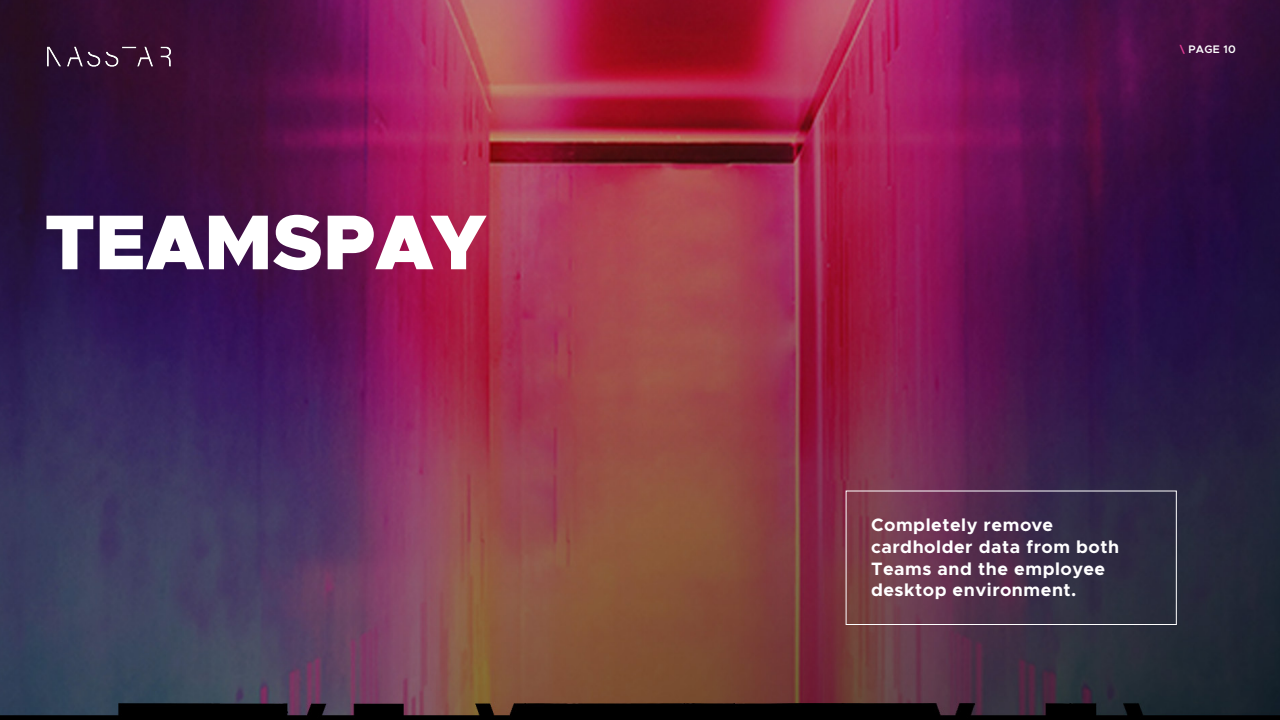
<style>
.page{position:relative;width:1280px;height:720px;background:#fff}
.page>*{position:absolute;margin:0;border:0;box-sizing:border-box;transform-origin:0 0}
.t1{font:900 78px "Metropolis";color:#fff}
.t2{font:700 18px/21.6px "Metropolis";letter-spacing:.03em;color:#fff}
.t3{font:600 11px "Metropolis";letter-spacing:.03em;color:#fff}
.s1{color:#e03b92}
</style>
<div class="page">
<img style="left:0;top:0;width:1280px;height:720px">
<div style="left:846px;top:491px;width:331px;height:134px;border:1px solid #fff"></div>
<img style="left:45px;top:44px;width:144px;height:29px">
<h1 class="t1" style="left:45px;top:192px;width:443px">TEAMSPAY</h1>
<p class="t3" style="left:1180px;top:42px;width:58px"><span class="s1">\</span> PAGE 10</p>
<p class="t2" style="left:871px;top:514px;width:250px">Completely remove cardholder data from both<br>Teams and the employee desktop environment.</p>
</div>
